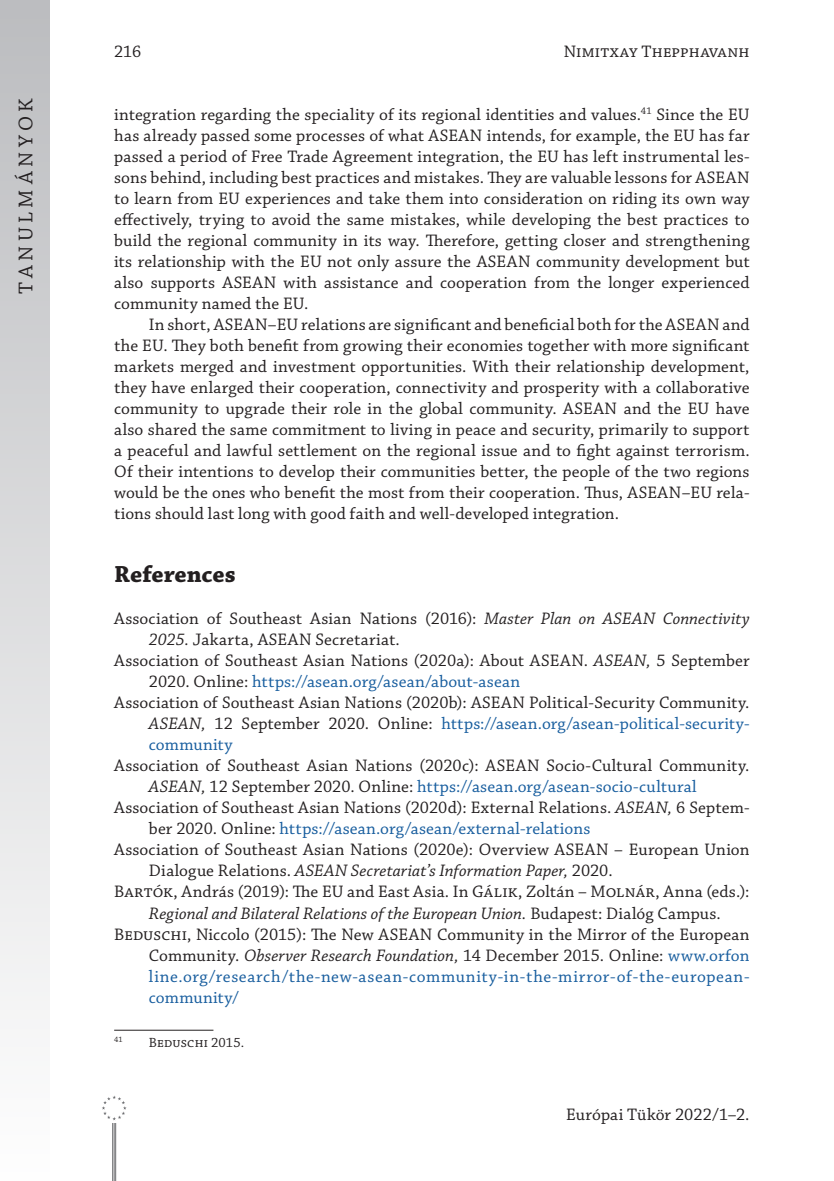
<style>
.page{position:relative;width:834px;height:1181px;background:#fff}
.page>*{position:absolute;margin:0;border:0;box-sizing:border-box;transform-origin:0 0}
._1_1__Head{font:700 24.5px "Chaparral Pro";color:#231f20}
.t1{font:21px "Chaparral Pro";letter-spacing:.21em;color:#231f20}
._1__Body{font:17.5px/21px "Chaparral Pro";letter-spacing:.005em;color:#231f20;text-align:justify}
._6__Bibliography_ite{font:17.5px/21px "Chaparral Pro";letter-spacing:.005em;color:#231f20}
.Footnote_text{font:14px "Chaparral Pro";letter-spacing:.01em;color:#231f20}
.Footnote_text-2{font:8.22px "Chaparral Pro";color:#231f20}
.s1{font-style:italic}
.s2{color:#175d9e}
</style>
<div class="page">
<div style="left:0;top:0;width:50px;height:1181px;background:linear-gradient(to bottom,#bbbcbf,#fefefe)"></div>
<hr style="left:112px;top:1107px;width:1px;height:74px;background:#6c6d70">
<hr style="left:114px;top:1107px;width:1px;height:74px;background:#6c6d70">
<hr style="left:115px;top:1107px;width:1px;height:74px;background:#6c6d70">
<div style="left:99px;top:1093px;width:30px;height:29px;background:#fff"></div>
<svg style="left:102px;top:1095px;width:24px;height:25px"></svg>
<hr style="left:114px;top:1030px;width:99px;height:1px;background:#231f20">
<p class="_1__Body" style="left:114px;top:42px;width:29px">216</p>
<p class="_1__Body" style="left:563px;top:42px;width:187px">Nimitxay Thepphavanh</p>
<p class="t1" style="left:14px;top:294px;width:197px;rotate:-90deg">TANULMÁNYOK</p>
<p class="_1__Body" style="left:114px;top:105px;width:637px">integration regarding the speciality of its regional identities and values.<sup>41</sup> Since the EU has already passed some processes of what ASEAN intends, for example, the EU has far passed a period of Free Trade Agreement integration, the EU has left instrumental les&shy;sons behind, including best practices and mistakes. They are valuable lessons for ASEAN to learn from EU experiences and take them into consideration on riding its own way effectively, trying to avoid the same mistakes, while developing the best practices to build the regional community in its way. Therefore, getting closer and strengthening its relationship with the EU not only assure the ASEAN community development but also supports ASEAN with assistance and cooperation from the longer experienced community named the EU.</p>
<p class="_1__Body" style="left:114px;top:315px;width:637px;text-indent:35px">In short, ASEAN–EU relations are significant and beneficial both for the ASEAN and the EU. They both benefit from growing their economies together with more significant markets merged and investment opportunities. With their relationship development, they have enlarged their cooperation, connectivity and prosperity with a collaborative community to upgrade their role in the global community. ASEAN and the EU have also shared the same commitment to living in peace and security, primarily to support a peaceful and lawful settlement on the regional issue and to fight against terrorism.<br>Of their intentions to develop their communities better, the people of the two regions would be the ones who benefit the most from their cooperation. Thus, ASEAN–EU rela&shy;tions should last long with good faith and well-developed integration.</p>
<p class="_1_1__Head" style="left:114px;top:560px;width:123px">References</p>
<p class="_6__Bibliography_ite" style="left:149px;top:609px;width:602px;text-indent:-35px">Association of Southeast Asian Nations (2016): <span class="s1">Master Plan on ASEAN Connectivity<br>2025.</span> Jakarta, ASEAN Secretariat.</p>
<p class="_6__Bibliography_ite" style="left:149px;top:651px;width:602px;text-indent:-35px">Association of Southeast Asian Nations (2020a): About ASEAN. <span class="s1">ASEAN,</span> 5 September<br>2020. Online: <span class="s2">https://asean.org/asean/about-asean</span></p>
<p class="_6__Bibliography_ite" style="left:149px;top:693px;width:602px;text-align:justify;text-indent:-35px">Association of Southeast Asian Nations (2020b): ASEAN Political-Security Community.<br><span class="s1">ASEAN,</span> 12 September 2020. Online: <span class="s2">https://asean.org/asean-political-security&shy;community</span></p>
<p class="_6__Bibliography_ite" style="left:149px;top:756px;width:602px;text-indent:-35px">Association of Southeast Asian Nations (2020c): ASEAN Socio-Cultural Community.<br><span class="s1">ASEAN,</span> 12 September 2020. Online: <span class="s2">https://asean.org/asean-socio-cultural</span></p>
<p class="_6__Bibliography_ite" style="left:149px;top:798px;width:602px;text-indent:-35px">Association of Southeast Asian Nations (2020d): External Relations. <span class="s1">ASEAN,</span> 6 Septem&shy;ber 2020. Online: <span class="s2">https://asean.org/asean/external-relations</span></p>
<p class="_6__Bibliography_ite" style="left:149px;top:840px;width:602px;text-indent:-35px">Association of Southeast Asian Nations (2020e): Overview ASEAN – European Union<br>Dialogue Relations. <span class="s1">ASEAN Secretariat’s Information Paper,</span> 2020.</p>
<p class="_6__Bibliography_ite" style="left:114px;top:882px;width:636px;text-align:center">Bartók, András (2019): The EU and East Asia. In Gálik, Zoltán – Molnár, Anna (eds.):<br><span class="s1">Regional and Bilateral Relations of the European Union.</span> Budapest: Dialóg Campus.</p>
<p class="_6__Bibliography_ite" style="left:149px;top:924px;width:602px;text-align:justify;text-indent:-35px">Beduschi, Niccolo (2015): The New ASEAN Community in the Mirror of the European Community. <span class="s1">Observer Research Foundation,</span> 14 December 2015. Online: <span class="s2">www.orfon line.org/research/the-new-asean-community-in-the-mirror-of-the-european&shy;community/</span></p>
<p class="Footnote_text-2" style="left:114px;top:1035px;width:10px">41</p>
<p class="Footnote_text" style="left:149px;top:1035px;width:97px">Beduschi 2015.</p>
<p class="_1__Body" style="left:566px;top:1105px;width:185px">Európai Tükör 2022/1–2.</p>
</div>
